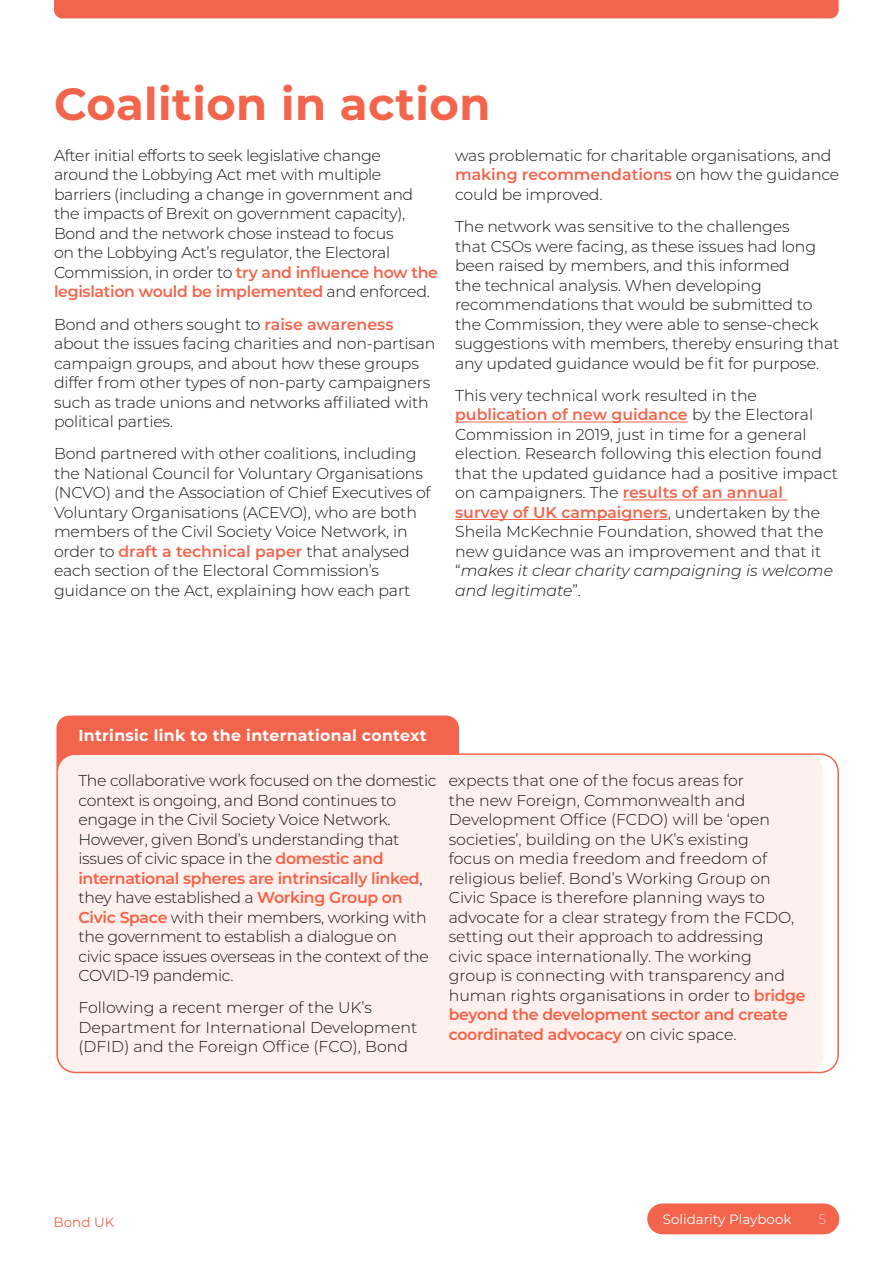
<style>
.page{position:relative;width:893px;height:1263px;background:#fff}
.page>*{position:absolute;margin:0;border:0;box-sizing:border-box;transform-origin:0 0}
.t1{font:700 45px "Montserrat";letter-spacing:.01em;color:#f2654c}
.t2{font:300 15.75px/19.5px "Montserrat";letter-spacing:-.01em;color:#141414}
.t3{font:700 15.75px "Montserrat";letter-spacing:.02em;color:#fff}
.t4{font:13.5px "Montserrat";color:#fff}
.t5{font:13.5px "Montserrat";color:#f2654c}
.t6{font:200 13.5px "Montserrat";color:#fff}
.s1{font-weight:600;color:#f2654c}
.s2{font-style:italic}
.s3{font-weight:600;color:#f85f44}
</style>
<div class="page">
<div style="left:54px;top:0;width:785px;height:18px;background:#f2654c"></div>
<hr style="left:455px;top:422px;width:233px;height:1px;background:#f2654c">
<hr style="left:623px;top:500px;width:164px;height:1px;background:#f2654c">
<hr style="left:455px;top:519px;width:213px;height:1px;background:#f2654c">
<div style="left:647px;top:1203px;width:192px;height:31px;background:#f2654c;border-radius:15px"></div>
<div style="left:56px;top:715px;width:403px;height:65px;background:#f2654c;border-radius:13px"></div>
<div style="left:56px;top:755px;width:767px;height:318px;background:#fef0ed;border-radius:18px"></div>
<div style="left:56px;top:753px;width:783px;height:320px;border:2px solid #f2654c;border-radius:18px"></div>
<h1 class="t1" style="left:54px;top:72px;width:438px">Coalition in action</h1>
<p class="t2" style="left:54px;top:145px;width:386px">After initial efforts to seek legislative change around the Lobbying Act met with multiple barriers (including a change in government and the impacts of Brexit on government capacity), Bond and the network chose instead to focus<br>on the Lobbying Act’s regulator, the Electoral Commission, in order to <span class="s1">try and influence how the legislation would be implemented</span> and enforced.</p>
<p class="t2" style="left:54px;top:314px;width:383px">Bond and others sought to <span class="s1">raise awareness </span>about the issues facing charities and non-partisan campaign groups, and about how these groups differ from other types of non-party campaigners such as trade unions and networks affiliated with political parties.</p>
<p class="t2" style="left:54px;top:444px;width:378px">Bond partnered with other coalitions, including the National Council for Voluntary Organisations (NCVO) and the Association of Chief Executives of Voluntary Organisations (ACEVO), who are both members of the Civil Society Voice Network, in order to <span class="s1">draft a technical paper</span> that analysed each section of the Electoral Commission’s guidance on the Act, explaining how each part</p>
<p class="t2" style="left:455px;top:145px;width:386px">was problematic for charitable organisations, and <span class="s1">making recommendations</span> on how the guidance could be improved.</p>
<p class="t2" style="left:455px;top:216px;width:386px">The network was sensitive to the challenges<br>that CSOs were facing, as these issues had long been raised by members, and this informed<br>the technical analysis. When developing recommendations that would be submitted to the Commission, they were able to sense-check suggestions with members, thereby ensuring that any updated guidance would be fit for purpose.</p>
<p class="t2" style="left:455px;top:385px;width:385px">This very technical work resulted in the <span class="s1">publication of new guidance</span> by the Electoral Commission in 2019, just in time for a general election. Research following this election found that the updated guidance had a positive impact on campaigners. The <span class="s1">results of an annual survey of UK campaigners</span>, undertaken by the Sheila McKechnie Foundation, showed that the new guidance was an improvement and that it “<span class="s2">makes it clear charity campaigning is welcome and legitimate</span>”.</p>
<p class="t3" style="left:78px;top:724px;width:350px">Intrinsic link to the international context</p>
<p class="t2" style="left:78px;top:770px;width:360px">The collaborative work focused on the domestic context is ongoing, and Bond continues to engage in the Civil Society Voice Network.<br>However, given Bond’s understanding that issues of civic space in the <span class="s3">domestic and international spheres are intrinsically linked</span>, they have established a <span class="s3">Working Group on Civic Space</span> with their members, working with the government to establish a dialogue on<br>civic space issues overseas in the context of the COVID-19 pandemic.</p>
<p class="t2" style="left:78px;top:997px;width:340px">Following a recent merger of the UK’s<br>Department for International Development (DFID) and the Foreign Office (FCO), Bond</p>
<p class="t2" style="left:449px;top:770px;width:358px">expects that one of the focus areas for<br>the new Foreign, Commonwealth and Development Office (FCDO) will be ‘open societies’, building on the UK’s existing<br>focus on media freedom and freedom of religious belief. Bond’s Working Group on Civic Space is therefore planning ways to advocate for a clear strategy from the FCDO, setting out their approach to addressing<br>civic space internationally. The working<br>group is connecting with transparency and human rights organisations in order to <span class="s3">bridge beyond the development sector and create coordinated advocacy</span> on civic space.</p>
<p class="t5" style="left:54px;top:1213px;width:62px">Bond UK</p>
<p class="t4" style="left:663px;top:1210px;width:130px">Solidarity Playbook</p>
<p class="t6" style="left:818px;top:1210px;width:9px">5</p>
</div>
